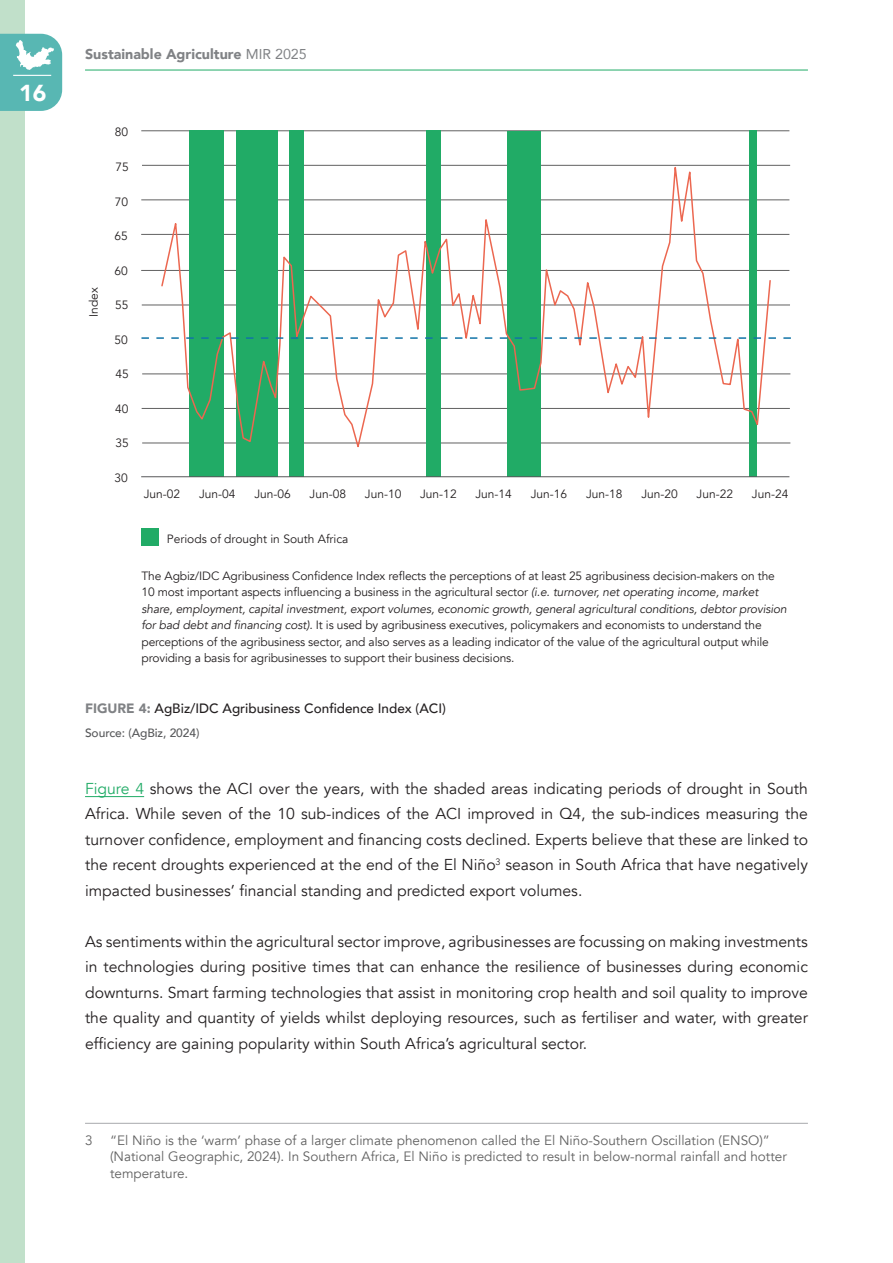
<style>
.page{position:relative;width:893px;height:1263px;background:#fff}
.page>*{position:absolute;margin:0;border:0;box-sizing:border-box;transform-origin:0 0}
.t1{font:900 23.1px "Avenir";color:#fff}
.t2{font:15.75px/25.5px "Avenir";color:#231f20;text-align:justify}
.t3{font:900 14.25px "Avenir";color:#808285}
.t4{font:13.5px/16.5px "Avenir";color:#616161}
.t5{font:500 13.5px "Avenir";color:#231f20}
.t6{font:12px/16.5px "Avenir";letter-spacing:-.01em;color:#231f20}
.t7{font:500 12px "Avenir";letter-spacing:-.005em;color:#57585a}
.s1{font-weight:400}
.s2{font-style:italic}
.s3{font-weight:900;color:#808285}
.s4{color:#21ab66}
</style>
<div class="page">
<div style="left:0;top:0;width:25px;height:1263px;background:#c1e0ca"></div>
<hr style="left:85px;top:70px;width:723px;height:1px;background:#21ab66">
<svg style="left:0;top:34px;width:62px;height:77px;background:#70c1be"></svg>
<hr style="left:13px;top:75px;width:38px;height:1px;background:#fff">
<hr style="left:85px;top:796px;width:59px;height:1px;background:#21ab66">
<hr style="left:141px;top:270px;width:648px;height:1px;background:#616161">
<hr style="left:141px;top:234px;width:648px;height:1px;background:#616161">
<hr style="left:141px;top:200px;width:648px;height:1px;background:#616161">
<hr style="left:141px;top:131px;width:648px;height:1px;background:#616161">
<hr style="left:142px;top:165px;width:648px;height:1px;background:#616161">
<hr style="left:142px;top:305px;width:648px;height:1px;background:#616161">
<hr style="left:142px;top:374px;width:648px;height:1px;background:#616161">
<hr style="left:142px;top:408px;width:648px;height:1px;background:#616161">
<hr style="left:142px;top:443px;width:648px;height:1px;background:#616161">
<div style="left:141px;top:529px;width:17px;height:17px;background:#21ab66"></div>
<div style="left:189px;top:131px;width:35px;height:346px;background:#21ab66"></div>
<div style="left:236px;top:131px;width:41px;height:346px;background:#21ab66"></div>
<div style="left:426px;top:131px;width:14px;height:346px;background:#21ab66"></div>
<div style="left:290px;top:131px;width:14px;height:346px;background:#21ab66"></div>
<div style="left:750px;top:131px;width:7px;height:346px;background:#21ab66"></div>
<div style="left:507px;top:131px;width:33px;height:345px;background:#21ab66"></div>
<svg style="left:160px;top:152px;width:612px;height:301px"></svg>
<hr style="left:141px;top:476px;width:648px;height:1px;background:#57585a">
<svg style="left:141px;top:337px;width:650px;height:2px"></svg>
<hr style="left:85px;top:1123px;width:723px;height:1px;background:#a8a9ad">
<h1 class="t1" style="left:19px;top:74px;width:29px">16</h1>
<p class="t3" style="left:85px;top:42px;width:223px">Sustainable Agriculture <span class="s1">MIR 2025</span></p>
<p class="t6" style="left:115px;top:124px;width:15px">80</p>
<p class="t6" style="left:115px;top:159px;width:15px">75</p>
<p class="t6" style="left:115px;top:193px;width:15px">70</p>
<p class="t6" style="left:115px;top:228px;width:15px">65</p>
<p class="t6" style="left:86px;top:317px;width:31px;rotate:-90deg">Index</p>
<p class="t6" style="left:115px;top:262px;width:15px">60</p>
<p class="t6" style="left:115px;top:297px;width:15px">55</p>
<p class="t6" style="left:115px;top:332px;width:15px">50</p>
<p class="t6" style="left:116px;top:366px;width:15px">45</p>
<p class="t6" style="left:115px;top:401px;width:15px">40</p>
<p class="t6" style="left:116px;top:435px;width:15px">35</p>
<p class="t6" style="left:115px;top:470px;width:15px">30</p>
<p class="t6" style="left:144px;top:485px;width:38px">Jun-02</p>
<p class="t6" style="left:199px;top:485px;width:38px">Jun-04</p>
<p class="t6" style="left:254px;top:485px;width:38px">Jun-06</p>
<p class="t6" style="left:310px;top:485px;width:38px">Jun-08</p>
<p class="t6" style="left:365px;top:485px;width:38px">Jun-10</p>
<p class="t6" style="left:420px;top:485px;width:38px">Jun-12</p>
<p class="t6" style="left:475px;top:485px;width:38px">Jun-14</p>
<p class="t6" style="left:531px;top:485px;width:38px">Jun-16</p>
<p class="t6" style="left:586px;top:485px;width:38px">Jun-18</p>
<p class="t6" style="left:641px;top:485px;width:38px">Jun-20</p>
<p class="t6" style="left:697px;top:485px;width:38px">Jun-22</p>
<p class="t6" style="left:752px;top:485px;width:38px">Jun-24</p>
<p class="t6" style="left:167px;top:530px;width:183px">Periods of drought in South Africa</p>
<p class="t6" style="left:141px;top:567px;width:647px">The Agbiz/IDC Agribusiness Confidence Index reflects the perceptions of at least 25 agribusiness decision-makers on the 10 most important aspects influencing a business in the agricultural sector <span class="s2">(i.e. turnover, net operating income, market share, employment, capital investment, export volumes, economic growth, general agricultural conditions, debtor provision for bad debt and financing cost).</span> It is used by agribusiness executives, policymakers and economists to understand the perceptions of the agribusiness sector, and also serves as a leading indicator of the value of the agricultural output while providing a basis for agribusinesses to support their business decisions.</p>
<p class="t5" style="left:85px;top:697px;width:362px"><span class="s3">FIGURE 4:</span> AgBiz/IDC Agribusiness Confidence Index (ACI)</p>
<p class="t7" style="left:85px;top:723px;width:116px">Source: (AgBiz, 2024)</p>
<p class="t2" style="left:85px;top:776px;width:724px"><span class="s4">Figure 4</span> shows the ACI over the years, with the shaded areas indicating periods of drought in South Africa. While seven of the 10 sub-indices of the ACI improved in Q4, the sub-indices measuring the turnover confidence, employment and financing costs declined. Experts believe that these are linked to the recent droughts experienced at the end of the El Niño<sup>3</sup> season in South Africa that have negatively impacted businesses’ financial standing and predicted export volumes.</p>
<p class="t2" style="left:85px;top:929px;width:724px">As sentiments within the agricultural sector improve, agribusinesses are focussing on making investments in technologies during positive times that can enhance the resilience of businesses during economic downturns. Smart farming technologies that assist in monitoring crop health and soil quality to improve the quality and quantity of yields whilst deploying resources, such as fertiliser and water, with greater efficiency are gaining popularity within South Africa’s agricultural sector.</p>
<p class="t4" style="left:85px;top:1132px;width:9px">3</p>
<p class="t4" style="left:110px;top:1132px;width:678px">“El Niño is the ‘warm’ phase of a larger climate phenomenon called the El Niño-Southern Oscillation (ENSO)” (National Geographic, 2024). In Southern Africa, El Niño is predicted to result in below-normal rainfall and hotter temperature.</p>
</div>
